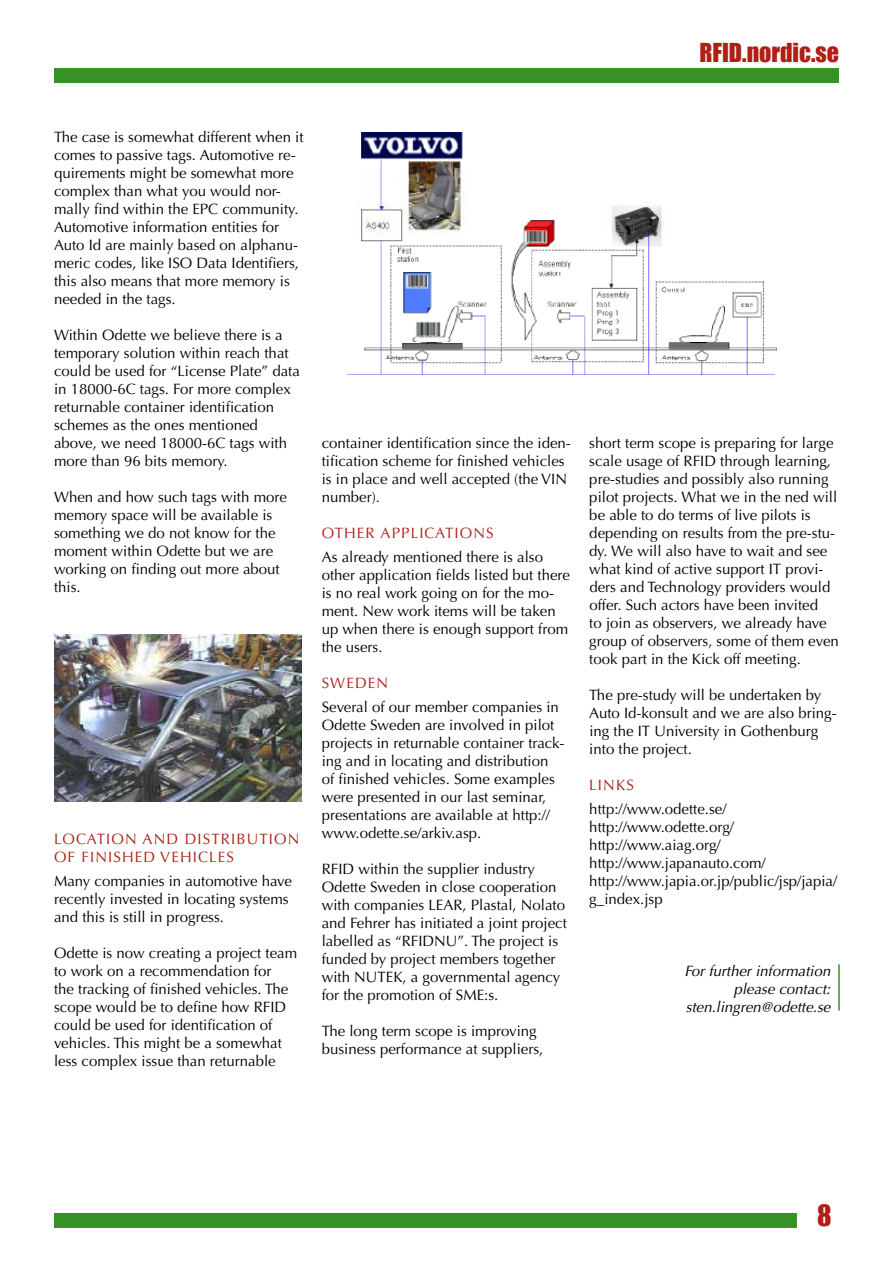
<style>
.page{position:relative;width:893px;height:1263px;background:#fff}
.page>*{position:absolute;margin:0;border:0;box-sizing:border-box;transform-origin:0 0}
.t1{font:24px "Impact";color:#af1f16}
.t2{font:15px/18px "Optima";color:#000}
.t3{font:15px/18px "Optima";letter-spacing:.075em;color:#af1f16}
.t4{font:italic 15px/18px "Optima";color:#000;text-align:right}
</style>
<div class="page">
<div style="left:54px;top:68px;width:785px;height:15px;background:#369127"></div>
<div style="left:54px;top:1213px;width:743px;height:15px;background:#369127"></div>
<img style="left:54px;top:635px;width:247px;height:167px">
<img style="left:347px;top:132px;width:429px;height:243px">
<hr style="left:838px;top:964px;width:2px;height:47px;background:#369127">
<h1 class="t1" style="left:700px;top:37px;width:141px">RFID.nordic.se</h1>
<p class="t2" style="left:54px;top:128px;width:251px">The case is somewhat different when it comes to passive tags. Automotive re&shy;quirements might be somewhat more complex than what you would nor&shy;mally find within the EPC community.<br>Automotive information entities for Auto Id are mainly based on alphanu&shy;meric codes, like ISO</p>
<p class="t2" style="left:54px;top:254px;width:247px;text-indent:143px">Data I dentifiers, this also means that more memory is needed in the tags.</p>
<p class="t2" style="left:54px;top:326px;width:247px">Within Odette we believe there is a temporary solution within reach that could be used for “License Plate” data in 18000-6C tags. For more complex returnable container identification schemes as the ones mentioned above, we need 18000-6C tags with more than 96 bits memory.</p>
<p class="t2" style="left:54px;top:488px;width:234px">When and how such tags with more memory space will be available is something we do not know for the moment within Odette but we are working on finding out more about this.</p>
<p class="t3" style="left:54px;top:830px;width:244px;text-indent:131px">distribution of fin ished vehicles</p>
<p class="t2" style="left:54px;top:872px;width:239px">Many companies in automotive have recently invested in locating systems and this is still in progress.</p>
<p class="t2" style="left:54px;top:944px;width:245px">Odette is now creating a project team to work on a recommendation for<br>the tracking of finished vehicles. The scope would be to define how RFI D could be used for identification of vehicles. This might be a somewhat less complex issue than returnable</p>
<p class="t3" style="left:54px;top:830px;width:112px">Location and</p>
<p class="t2" style="left:322px;top:434px;width:251px">container identification since the iden&shy;tification scheme for finished vehicles is in place and well accepted (the VI N number).</p>
<p class="t3" style="left:322px;top:524px;width:174px">Other applications</p>
<p class="t2" style="left:322px;top:548px;width:250px">As already mentioned there is also other application fields listed but there is no real work going on for the mo&shy;ment. New work items will be taken up when there is enough support from the users.</p>
<p class="t3" style="left:322px;top:674px;width:65px">Sweden</p>
<p class="t2" style="left:322px;top:698px;width:244px">Several of our member companies in Odette Sweden are involved in pilot projects in returnable container track&shy;ing and in locating and distribution of finished vehicles. Some examples were presented in our last seminar, presentations are available at http:// www.odette.se/arkiv.asp.</p>
<p class="t2" style="left:322px;top:860px;width:236px">RFI D within the supplier industry<br>Odette Sweden in close cooperation with companies LEAR</p>
<p class="t2" style="left:322px;top:896px;width:247px;text-indent:141px">, Plastal, Nolato and Fehrer has initiated a joint project labelled as “RFI DNU”. The project is funded by project members together with NUTEK</p>
<p class="t2" style="left:322px;top:968px;width:240px;text-indent:81px">, a governmental agency for the promotion of SME</p>
<p class="t2" style="left:484px;top:986px;width:16px">:s.</p>
<p class="t2" style="left:322px;top:1022px;width:223px">The long term scope is improving business performance at suppliers,</p>
<p class="t2" style="left:589px;top:434px;width:251px">short term scope is preparing for large scale usage of RFI D through learning, pre-studies and possibly also running pilot projects. What we in the ned will be able to do terms of live pilots is depending on results from the pre-stu&shy;dy. We will also have to wait and see what kind of active support IT provi&shy;ders and Technology providers would offer. Such actors have been invited<br>to join as observers, we already have group of observers, some of them even took part in the Kick off meeting.</p>
<p class="t2" style="left:589px;top:686px;width:249px">The pre-study will be undertaken by<br>Auto Id-konsult and we are also bring&shy;ing the IT U niversity in Gothenburg into the project.</p>
<p class="t3" style="left:589px;top:776px;width:46px">Links</p>
<p class="t2" style="left:589px;top:800px;width:249px">http://www.odette.se/ http://www.odette.org/ http://www.aiag.org/ http://www.japanauto.com/ http://www.japia.or.jp/public/jsp/japia/ g_index.jsp</p>
<p class="t4" style="left:684px;top:962px;width:148px">For further information please contact: sten.lingren@odette.se</p>
</div>
